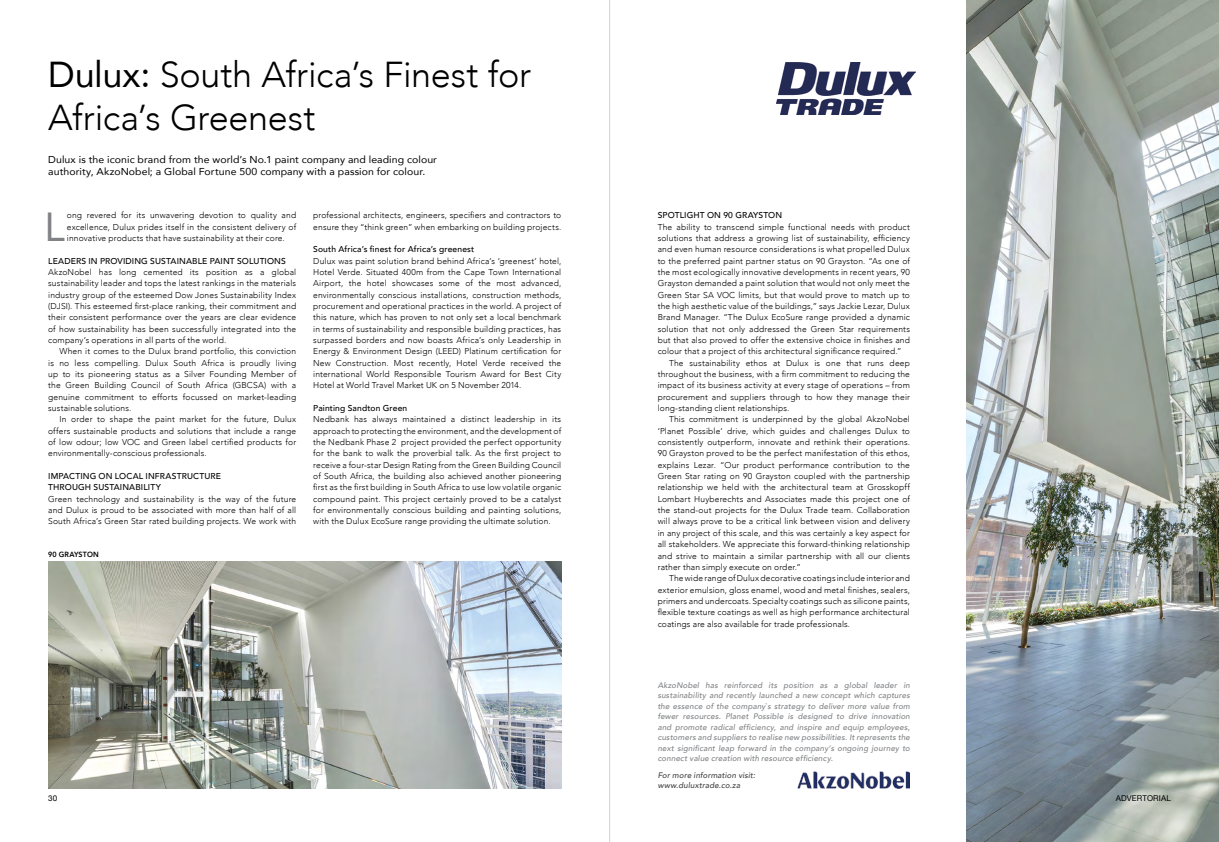
<style>
.page{position:relative;width:1219px;height:842px;background:#fff}
.page>*{position:absolute;margin:0;border:0;box-sizing:border-box;transform-origin:0 0}
.t1{font:40.5px "Avenir";color:#808285}
.t2{font:300 36px/43.2px "Avenir";letter-spacing:-.01em;color:#000}
.t3{font:10px/12px "Avenir";letter-spacing:.01em;color:#000;scale:1.05 1}
.t4{font:300 8.5px/11.3px "Avenir";letter-spacing:.015em;color:#000;text-align:justify}
.t5{font:500 8.5px/11.3px "Avenir";letter-spacing:.015em;color:#000}
.t6{font:italic 500 8px/10.5px "Avenir";letter-spacing:.02em;color:#808285;text-align:justify}
.t7{font:italic 500 8px/10.5px "Avenir";letter-spacing:.02em;color:#414042}
.t8{font:8px "Helvetica Neue";letter-spacing:.015em;color:#000}
.t9{font:800 7.5px "Avenir";letter-spacing:.02em;color:#000;scale:.95 1}
.s1{font-weight:400}
</style>
<div class="page">
<img style="left:777px;top:62px;width:139px;height:53px">
<img style="left:967px;top:0;width:252px;height:842px">
<img style="left:48px;top:561px;width:513px;height:227px">
<img style="left:797px;top:771px;width:113px;height:17px">
<hr style="left:609px;top:0;width:1px;height:842px;background:#d1d3d4">
<h2 class="t2" style="left:48px;top:53px;width:484px"><span class="s1">Dulux:</span> South Africa’s Finest for<br>Africa’s Greenest</h2>
<p class="t3" style="left:48px;top:153px;width:372px">Dulux is the iconic brand from the world’s No.1 paint company and leading colour authority, AkzoNobel; a Global Fortune 500 company with a passion for colour.</p>
<p class="t4" style="left:313px;top:210px;width:250px">professional architects, engineers, specifiers and contractors to ensure they “think green” when embarking on building projects.</p>
<p class="t5" style="left:313px;top:243px;width:163px">South Africa’s finest for Africa’s greenest</p>
<p class="t4" style="left:313px;top:255px;width:250px">Dulux was paint solution brand behind Africa’s ‘greenest’ hotel, Hotel Verde. Situated 400m from the Cape Town International Airport, the hotel showcases some of the most advanced, environmentally conscious installations, construction methods, procurement and operational practices in the world. A project of this nature, which has proven to not only set a local benchmark in terms of sustainability and responsible building practices, has surpassed borders and now boasts Africa’s only Leadership in Energy &amp; Environment Design (LEED) Platinum certification for New Construction. Most recently, Hotel Verde received the international World Responsible Tourism Award for Best City Hotel at World Travel Market UK on 5 November 2014.</p>
<p class="t5" style="left:313px;top:402px;width:96px">Painting Sandton Green</p>
<p class="t4" style="left:313px;top:414px;width:250px">Nedbank has always maintained a distinct leadership in its approach to protecting the environment, and the development of the Nedbank Phase 2 project provided the perfect opportunity for the bank to walk the proverbial talk. As the first project to receive a four-star Design Rating from the Green Building Council of South Africa, the building also achieved another pioneering first as the first building in South Africa to use low volatile organic compound paint. This project certainly proved to be a catalyst for environmentally conscious building and painting solutions, with the Dulux EcoSure range providing the ultimate solution.</p>
<h1 class="t1" style="left:45px;top:194px;width:22px">L</h1>
<p class="t4" style="left:67px;top:210px;width:231px">ong revered for its unwavering devotion to quality and excellence, Dulux prides itself in the consistent delivery of innovative products that have sustainability at their core.</p>
<p class="t5" style="left:48px;top:255px;width:239px">LEADERS IN PROVIDING SUSTAINABLE PAINT SOLUTIONS</p>
<p class="t4" style="left:48px;top:266px;width:250px">AkzoNobel has long cemented its position as a global sustainability leader and tops the latest rankings in the materials industry group of the esteemed Dow Jones Sustainability Index (DJSI). This esteemed first-place ranking, their commitment and their consistent performance over the years are clear evidence of how sustainability has been successfully integrated into the company’s operations in all parts of the world.</p>
<p class="t4" style="left:48px;top:346px;width:250px;text-indent:11px">When it comes to the Dulux brand portfolio, this conviction is no less compelling. Dulux South Africa is proudly living up to its pioneering status as a Silver Founding Member of the Green Building Council of South Africa (GBCSA) with a genuine commitment to efforts focussed on market-leading sustainable solutions.</p>
<p class="t4" style="left:48px;top:414px;width:250px;text-indent:11px">In order to shape the paint market for the future, Dulux offers sustainable products and solutions that include a range of low odour; low VOC and Green label certified products for environmentally-conscious professionals.</p>
<p class="t5" style="left:48px;top:470px;width:174px">IMPACTING ON LOCAL INFRASTRUCTURE<br>THROUGH SUSTAINABILITY</p>
<p class="t4" style="left:48px;top:493px;width:250px">Green technology and sustainability is the way of the future and Dulux is proud to be associated with more than half of all South Africa’s Green Star rated building projects. We work with</p>
<p class="t9" style="left:48px;top:549px;width:55px">90 GRAYSTON</p>
<p class="t8" style="left:48px;top:793px;width:11px">30</p>
<p class="t5" style="left:658px;top:209px;width:126px">SPOTLIGHT ON 90 GRAYSTON</p>
<p class="t4" style="left:658px;top:221px;width:254px">The ability to transcend simple functional needs with product</p>
<p class="t4" style="left:658px;top:232px;width:254px">solutions that address a growing list of sustainability, efficiency</p>
<p class="t4" style="left:658px;top:244px;width:254px">and even human resource considerations is what propelled Dulux</p>
<p class="t4" style="left:658px;top:255px;width:254px">to the preferred paint partner status on 90 Grayston. “As one of</p>
<p class="t4" style="left:658px;top:266px;width:254px">the most ecologically innovative developments in recent years, 90</p>
<p class="t4" style="left:658px;top:278px;width:254px">Grayston demanded a paint solution that would not only meet the</p>
<p class="t4" style="left:658px;top:289px;width:254px">Green Star SA VOC limits, but that would prove to match up to</p>
<p class="t4" style="left:658px;top:300px;width:254px">the high aesthetic value of the buildings,” says Jackie Lezar, Dulux</p>
<p class="t4" style="left:658px;top:312px;width:254px">Brand Manager. “The Dulux EcoSure range provided a dynamic</p>
<p class="t4" style="left:658px;top:323px;width:254px">solution that not only addressed the Green Star requirements</p>
<p class="t4" style="left:658px;top:334px;width:254px">but that also proved to offer the extensive choice in finishes and</p>
<p class="t4" style="left:658px;top:346px;width:245px">colour that a project of this architectural significance required.”</p>
<p class="t4" style="left:669px;top:357px;width:242px">The sustainability ethos at Dulux is one that runs deep</p>
<p class="t4" style="left:658px;top:368px;width:254px">throughout the business, with a firm commitment to reducing the</p>
<p class="t4" style="left:658px;top:380px;width:254px">impact of its business activity at every stage of operations – from</p>
<p class="t4" style="left:658px;top:391px;width:254px">procurement and suppliers through to how they manage their</p>
<p class="t4" style="left:658px;top:402px;width:133px">long-standing client relationships.</p>
<p class="t4" style="left:669px;top:414px;width:242px">This commitment is underpinned by the global AkzoNobel</p>
<p class="t4" style="left:658px;top:425px;width:254px">‘Planet Possible’ drive, which guides and challenges Dulux to</p>
<p class="t4" style="left:658px;top:436px;width:254px">consistently outperform, innovate and rethink their operations.</p>
<p class="t4" style="left:658px;top:448px;width:254px">90 Grayston proved to be the perfect manifestation of this ethos,</p>
<p class="t4" style="left:658px;top:459px;width:254px">explains Lezar. “Our product performance contribution to the</p>
<p class="t4" style="left:658px;top:470px;width:254px">Green Star rating on 90 Grayston coupled with the partnership</p>
<p class="t4" style="left:658px;top:482px;width:254px">relationship we held with the architectural team at Grosskopff</p>
<p class="t4" style="left:658px;top:493px;width:254px">Lombart Huyberechts and Associates made this project one of</p>
<p class="t4" style="left:658px;top:505px;width:254px">the stand-out projects for the Dulux Trade team. Collaboration</p>
<p class="t4" style="left:658px;top:516px;width:254px">will always prove to be a critical link between vision and delivery</p>
<p class="t4" style="left:658px;top:527px;width:254px">in any project of this scale, and this was certainly a key aspect for</p>
<p class="t4" style="left:658px;top:539px;width:254px">all stakeholders. We appreciate this forward-thinking relationship</p>
<p class="t4" style="left:658px;top:550px;width:254px">and strive to maintain a similar partnership with all our clients</p>
<p class="t4" style="left:658px;top:561px;width:145px">rather than simply execute on order.”</p>
<p class="t4" style="left:669px;top:573px;width:242px">The wide range of Dulux decorative coatings include interior and</p>
<p class="t4" style="left:658px;top:584px;width:254px">exterior emulsion, gloss enamel, wood and metal finishes, sealers,</p>
<p class="t4" style="left:658px;top:595px;width:254px">primers and undercoats. Specialty coatings such as silicone paints,</p>
<p class="t4" style="left:658px;top:607px;width:254px">flexible texture coatings as well as high performance architectural</p>
<p class="t4" style="left:658px;top:618px;width:194px">coatings are also available for trade professionals.</p>
<p class="t6" style="left:658px;top:680px;width:254px">AkzoNobel has reinforced its position as a global leader in sustainability and recently launched a new concept which captures the essence of the company`s strategy to deliver more value from fewer resources. Planet Possible is designed to drive innovation and promote radical efficiency, and inspire and equip employees, customers and suppliers to realise new possibilities. It represents the next significant leap forward in the company’s ongoing journey to connect value creation with resource efficiency.</p>
<p class="t7" style="left:658px;top:770px;width:99px">For more information visit: www.duluxtrade.co.za</p>
<p class="t8" style="left:1116px;top:793px;width:56px">ADVERTORIAL</p>
</div>
